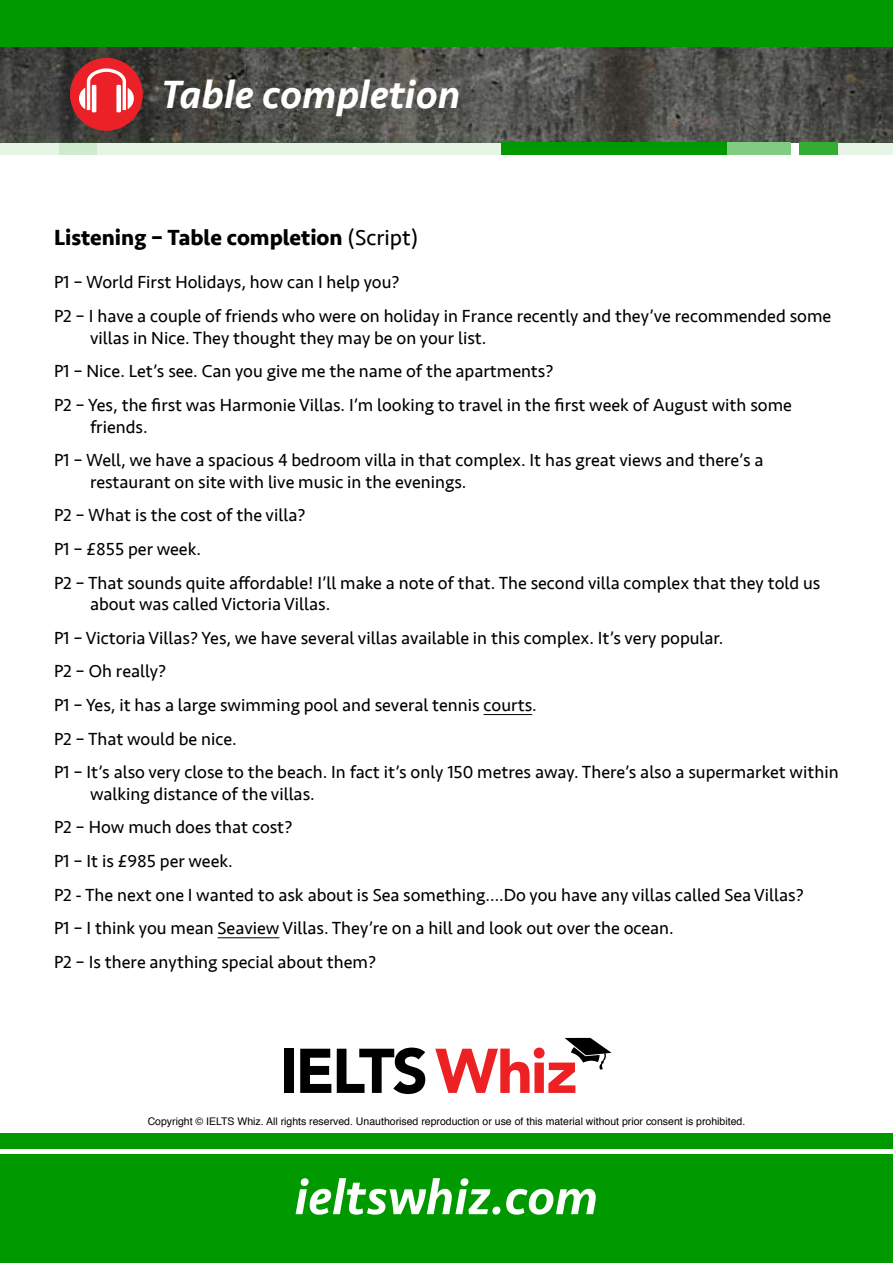
<style>
.page{position:relative;width:893px;height:1263px;background:#fff}
.page>*{position:absolute;margin:0;border:0;box-sizing:border-box;transform-origin:0 0}
.t1{font:italic 500 51px "Seravek";color:#fff}
.t2{font:italic 500 40.5px "Seravek";color:#fff}
.t3{font:700 22.5px "Seravek";color:#000}
.t4{font:18px/33.6px "Seravek";color:#000}
.t5{font:10.5px "Helvetica";color:#000}
.s1{font-weight:400}
</style>
<div class="page">
<img style="left:0;top:47px;width:893px;height:95px">
<div style="left:0;top:1133px;width:893px;height:16px;background:#090"></div>
<div style="left:0;top:1155px;width:893px;height:108px;background:#090"></div>
<div style="left:0;top:0;width:893px;height:47px;background:#090"></div>
<div style="left:60px;top:142px;width:442px;height:13px;background:#e6f5e6"></div>
<div style="left:502px;top:142px;width:225px;height:13px;background:#090"></div>
<div style="left:727px;top:142px;width:64px;height:13px;background:#80cc80"></div>
<div style="left:799px;top:142px;width:39px;height:13px;background:#33ad33"></div>
<div style="left:838px;top:142px;width:55px;height:13px;background:#e6f5e6"></div>
<svg style="left:0;top:142px;width:97px;height:13px"></svg>
<hr style="left:484px;top:714px;width:48px;height:1px;background:#000">
<hr style="left:218px;top:937px;width:61px;height:1px;background:#000">
<div style="left:70px;top:58px;width:73px;height:73px;background:#ec2027;border-radius:50%"></div>
<svg style="left:79px;top:68px;width:55px;height:44px"></svg>
<div style="left:284px;top:1049px;width:10px;height:44px;background:#000"></div>
<svg style="left:300px;top:1049px;width:31px;height:44px"></svg>
<svg style="left:337px;top:1047px;width:88px;height:47px"></svg>
<svg style="left:435px;top:1038px;width:177px;height:55px"></svg>
<h2 class="t2" style="left:161px;top:69px;width:300px">Table completion</h2>
<p class="t3" style="left:54px;top:220px;width:366px">Listening – Table completion <span class="s1">(Script)</span></p>
<p class="t4" style="left:54px;top:266px;width:779px">P1 – World First Holidays, how can I help you?<br>P2 – I have a couple of friends who were on holiday in France recently and they’ve recommended some</p>
<p class="t4" style="left:54px;top:321px;width:739px;text-indent:36px">villas in Nice. They thought they may be on your list.<br>P1 – Nice. Let’s see. Can you give me the name of the apartments?<br>P2 – Yes, the first was Harmonie Villas. I’m looking to travel in the first week of August with some</p>
<p class="t4" style="left:54px;top:410px;width:711px;text-indent:36px">friends.<br>P1 – Well, we have a spacious 4 bedroom villa in that complex. It has great views and there’s a</p>
<p class="t4" style="left:54px;top:465px;width:768px;text-indent:36px">restaurant on site with live music in the evenings.<br>P2 – What is the cost of the villa?<br>P1 – £855 per week.<br>P2 – That sounds quite affordable! I’ll make a note of that. The second villa complex that they told us</p>
<p class="t4" style="left:54px;top:587px;width:786px;text-indent:36px">about was called Victoria Villas.<br>P1 – Victoria Villas? Yes, we have several villas available in this complex. It’s very popular.<br>P2 – Oh really?<br>P1 – Yes, it has a large swimming pool and several tennis courts.<br>P2 – That would be nice.<br>P1 – It’s also very close to the beach. In fact it’s only 150 metres away. There’s also a supermarket within</p>
<p class="t4" style="left:54px;top:777px;width:751px;text-indent:36px">walking distance of the villas.<br>P2 – How much does that cost?<br>P1 – It is £985 per week.<br>P2 - The next one I wanted to ask about is Sea something….Do you have any villas called Sea Villas?<br>P1 – I think you mean Seaview Villas. They’re on a hill and look out over the ocean.<br>P2 – Is there anything special about them?</p>
<p class="t5" style="left:148px;top:1113px;width:599px">Copyright © IELTS Whiz. All rights reserved. Unauthorised reproduction or use of this material without prior consent is prohibited.</p>
<h1 class="t1" style="left:295px;top:1165px;width:305px">ieltswhiz.com</h1>
</div>
